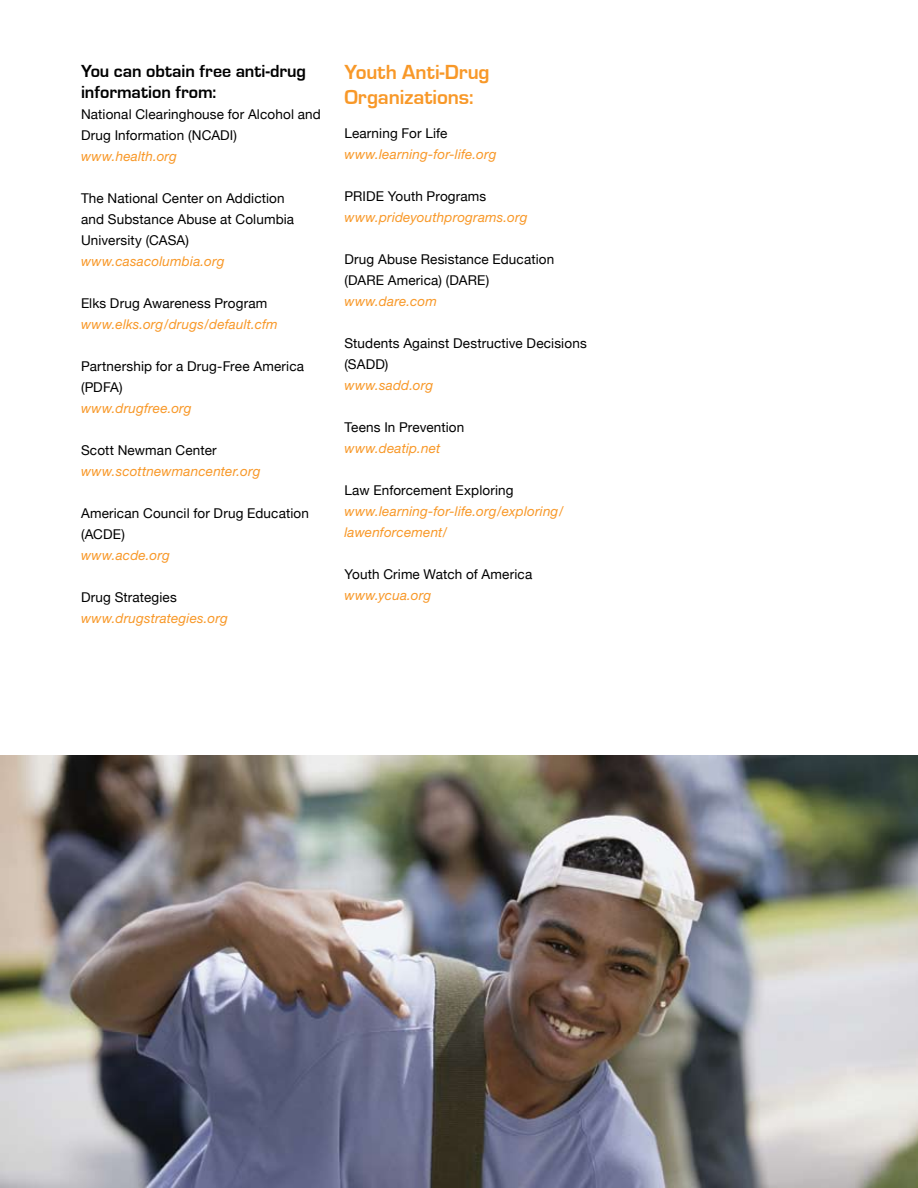
<style>
.page{position:relative;width:918px;height:1188px;background:#fff}
.page>*{position:absolute;margin:0;border:0;box-sizing:border-box;transform-origin:0 0}
.t1{font:700 21px/25.2px "Eurostile";color:#f89828}
.t2{font:700 18px/21.6px "Eurostile";color:#000}
.t3{font:13.5px/21px "Helvetica Neue";letter-spacing:.01em;color:#000}
.t4{font:italic 13.5px/21px "Helvetica Neue";letter-spacing:.015em;color:#f89828}
.s1{font-style:italic;color:#f89828}
.s2{font-style:normal;color:#000}
</style>
<div class="page">
<img style="left:0;top:756px;width:918px;height:432px">
<p class="t2" style="left:81px;top:60px;width:227px">You can obtain free anti-drug information from:</p>
<p class="t3" style="left:81px;top:104px;width:241px">National Clearinghouse for Alcohol and<br>Drug Information (NCADI) <span class="s1">www.health.org</span></p>
<p class="t3" style="left:81px;top:188px;width:215px">The National Center on Addiction and Substance Abuse at Columbia<br>University (CASA) <span class="s1">www.casacolumbia.org</span></p>
<p class="t4" style="left:81px;top:293px;width:198px"><span class="s2">Elks Drug Awareness Program </span>www.elks.org/drugs/default.cfm</p>
<p class="t3" style="left:81px;top:356px;width:225px">Partnership for a Drug-Free America (PDFA)<br><span class="s1">www.drugfree.org</span></p>
<p class="t4" style="left:81px;top:440px;width:181px"><span class="s2">Scott Newman Center </span>www.scottnewmancenter.org</p>
<p class="t3" style="left:81px;top:503px;width:229px">American Council for Drug Education (ACDE)<br><span class="s1">www.acde.org</span></p>
<p class="t4" style="left:81px;top:587px;width:148px"><span class="s2">Drug Strategies </span>www.drugstrategies.org</p>
<p class="t1" style="left:344px;top:60px;width:147px">Youth Anti-Drug<br>Organizations:</p>
<p class="t4" style="left:344px;top:122px;width:154px"><span class="s2">Learning For Life </span>www.learning-for-life.org</p>
<p class="t4" style="left:344px;top:185px;width:185px"><span class="s2">PRIDE Youth Programs </span>www.prideyouthprograms.org</p>
<p class="t3" style="left:344px;top:249px;width:211px">Drug Abuse Resistance Education (DARE America) (DARE) <span class="s1">www.dare.com</span></p>
<p class="t3" style="left:344px;top:333px;width:244px">Students Against Destructive Decisions (SADD)<br><span class="s1">www.sadd.org</span></p>
<p class="t3" style="left:344px;top:417px;width:121px">Teens In Prevention <span class="s1">www.deatip.net</span></p>
<p class="t4" style="left:344px;top:479px;width:221px"><span class="s2">Law Enforcement Exploring </span>www.learning-for-life.org/exploring/ lawenforcement/</p>
<p class="t3" style="left:344px;top:564px;width:189px">Youth Crime Watch of America <span class="s1">www.ycua.org</span></p>
</div>
